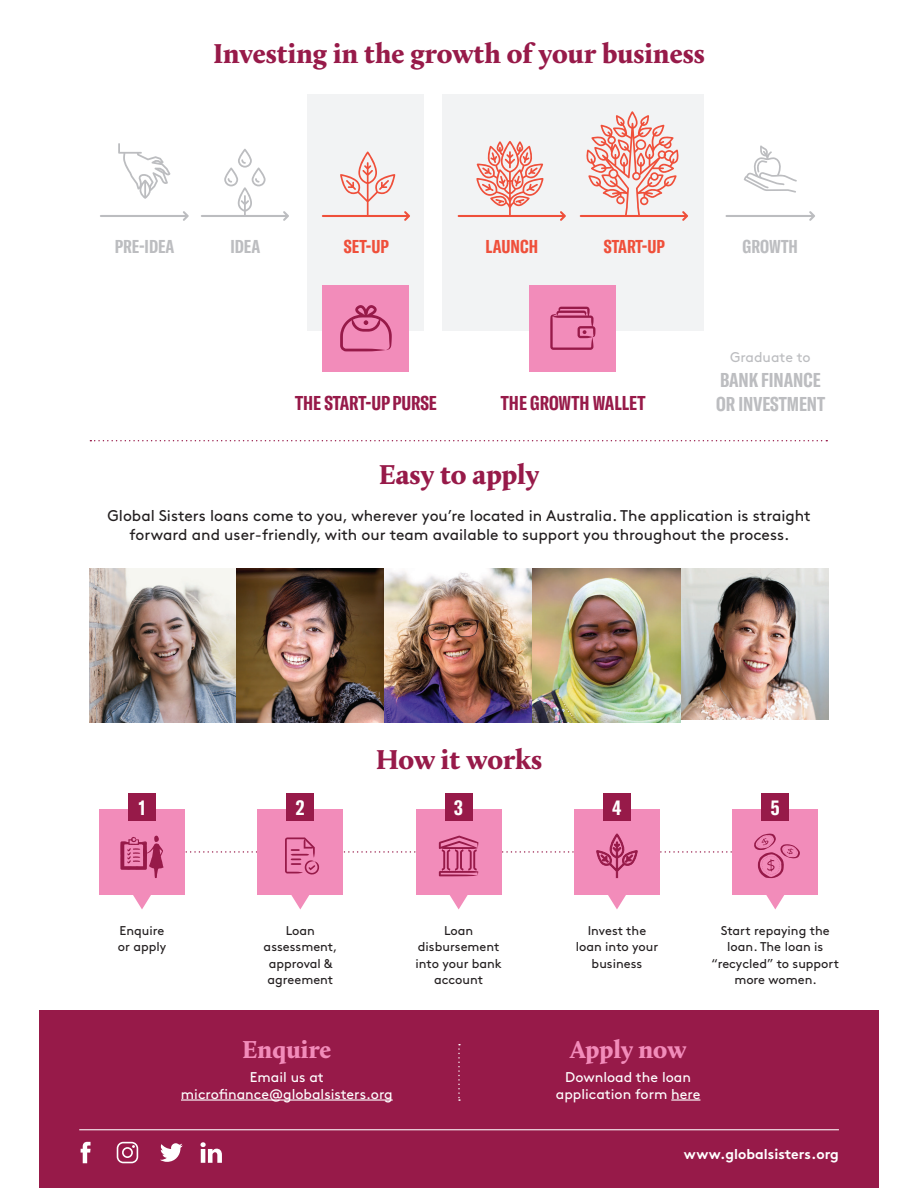
<style>
.page{position:relative;width:918px;height:1188px;background:#fff}
.page>*{position:absolute;margin:0;border:0;box-sizing:border-box;transform-origin:0 0}
.t1{font:900 28.2px "Calluna";color:#971a49}
.t2{font:900 25.35px "Calluna";color:#f28cba}
.t3{font:700 extra-condensed 20.4px "GT America";color:#fff}
.t4{font:700 extra-condensed 19.8px "GT America";color:#971a49}
.t5{font:700 extra-condensed 19.8px/23.7px "GT America";color:#bcbdc0}
.t6{font:700 extra-condensed 18.3px "GT America";color:#ef4f3a}
.t7{font:700 extra-condensed 18.3px "GT America";color:#bcbdc0}
.t8{font:15.45px/18.6px "Brown";color:#231f20;text-align:center}
.t9{font:14.1px/17px "Brown";color:#fff;text-align:center}
.t10{font:700 14.1px "Brown";color:#fff}
.t11{font:14.1px "Brown";color:#bcbdc0}
.t12{font:12.75px/16.6px "Brown";color:#231f20;text-align:center}
</style>
<div class="page">
<svg style="left:90px;top:440px;width:737px;height:1px"></svg>
<div style="left:39px;top:1010px;width:840px;height:178px;background:#971a49"></div>
<svg style="left:458px;top:1044px;width:2px;height:57px"></svg>
<hr style="left:181px;top:1099px;width:212px;height:2px;background:#fff">
<hr style="left:671px;top:1099px;width:29px;height:2px;background:#fff">
<svg style="left:200px;top:1142px;width:22px;height:21px"></svg>
<svg style="left:160px;top:1143px;width:23px;height:19px"></svg>
<svg style="left:81px;top:1142px;width:10px;height:21px"></svg>
<svg style="left:117px;top:1142px;width:21px;height:21px"></svg>
<hr style="left:79px;top:1129px;width:760px;height:1px;background:#fff">
<div style="left:442px;top:94px;width:262px;height:236px;background:#f2f3f4"></div>
<div style="left:530px;top:285px;width:86px;height:87px;background:#f28cba"></div>
<svg style="left:550px;top:307px;width:45px;height:43px"></svg>
<svg style="left:580px;top:111px;width:108px;height:110px"></svg>
<svg style="left:458px;top:141px;width:108px;height:80px"></svg>
<div style="left:308px;top:94px;width:116px;height:236px;background:#f2f3f4"></div>
<div style="left:323px;top:285px;width:86px;height:87px;background:#f28cba"></div>
<svg style="left:340px;top:305px;width:52px;height:46px"></svg>
<svg style="left:322px;top:152px;width:88px;height:69px"></svg>
<svg style="left:726px;top:211px;width:89px;height:10px"></svg>
<svg style="left:744px;top:145px;width:53px;height:48px"></svg>
<div style="left:99px;top:809px;width:86px;height:86px;background:#f28cba"></div>
<svg style="left:133px;top:895px;width:18px;height:14px"></svg>
<div style="left:128px;top:794px;width:28px;height:27px;background:#971a49"></div>
<div style="left:416px;top:809px;width:86px;height:86px;background:#f28cba"></div>
<svg style="left:449px;top:895px;width:19px;height:14px"></svg>
<div style="left:445px;top:794px;width:27px;height:27px;background:#971a49"></div>
<div style="left:257px;top:809px;width:86px;height:86px;background:#f28cba"></div>
<svg style="left:291px;top:895px;width:18px;height:14px"></svg>
<div style="left:287px;top:794px;width:27px;height:27px;background:#971a49"></div>
<div style="left:732px;top:809px;width:86px;height:86px;background:#f28cba"></div>
<svg style="left:766px;top:895px;width:18px;height:14px"></svg>
<div style="left:762px;top:794px;width:27px;height:27px;background:#971a49"></div>
<div style="left:574px;top:809px;width:86px;height:86px;background:#f28cba"></div>
<svg style="left:608px;top:895px;width:18px;height:14px"></svg>
<svg style="left:120px;top:834px;width:680px;height:44px"></svg>
<div style="left:603px;top:794px;width:28px;height:27px;background:#971a49"></div>
<img style="left:90px;top:568px;width:590px;height:154px">
<img style="left:681px;top:568px;width:147px;height:152px">
<svg style="left:100px;top:211px;width:89px;height:10px"></svg>
<svg style="left:118px;top:143px;width:52px;height:56px"></svg>
<svg style="left:201px;top:149px;width:88px;height:72px"></svg>
<h1 class="t1" style="left:213px;top:36px;width:494px">Investing in the growth of your business</h1>
<h3 class="t7" style="left:115px;top:236px;width:61px">PRE-IDEA</h3>
<h3 class="t7" style="left:230px;top:236px;width:31px">IDEA</h3>
<h3 class="t6" style="left:344px;top:236px;width:47px">SET-UP</h3>
<h3 class="t6" style="left:486px;top:236px;width:54px">LAUNCH</h3>
<h3 class="t6" style="left:604px;top:236px;width:63px">START-UP</h3>
<h3 class="t4" style="left:295px;top:392px;width:143px">THE START-UP PURSE</h3>
<h3 class="t4" style="left:501px;top:392px;width:146px">THE GROWTH WALLET</h3>
<h3 class="t7" style="left:743px;top:236px;width:57px">GROWTH</h3>
<p class="t11" style="left:730px;top:351px;width:82px">Graduate to</p>
<h3 class="t5" style="left:716px;top:368px;width:110px">BANK FINANCE<br>OR INVESTMENT</h3>
<h1 class="t1" style="left:379px;top:458px;width:162px">Easy to apply</h1>
<p class="t8" style="left:108px;top:508px;width:705px">Global Sisters loans come to you, wherever you’re located in Australia. The application is straight forward and user-friendly, with our team available to support you throughout the process.</p>
<h1 class="t1" style="left:376px;top:743px;width:168px">How it works</h1>
<h3 class="t3" style="left:139px;top:796px;width:8px">1</h3>
<h3 class="t3" style="left:454px;top:796px;width:10px">3</h3>
<h3 class="t3" style="left:296px;top:796px;width:10px">2</h3>
<h3 class="t3" style="left:613px;top:796px;width:10px">4</h3>
<h3 class="t3" style="left:771px;top:796px;width:10px">5</h3>
<p class="t12" style="left:118px;top:923px;width:50px;text-align:left">Enquire or apply</p>
<p class="t12" style="left:264px;top:923px;width:75px">Loan assessment, approval &amp; agreement</p>
<h2 class="t2" style="left:242px;top:1034px;width:91px">Enquire</h2>
<p class="t9" style="left:181px;top:1070px;width:213px">Email us at microfinance@globalsisters.org</p>
<p class="t12" style="left:416px;top:923px;width:88px">Loan disbursement into your bank account</p>
<p class="t12" style="left:576px;top:923px;width:84px">Invest the loan into your business</p>
<p class="t12" style="left:712px;top:923px;width:129px">Start repaying the loan. The loan is “recycled” to support more women.</p>
<h2 class="t2" style="left:570px;top:1034px;width:118px">Apply now</h2>
<p class="t9" style="left:556px;top:1070px;width:146px">Download the loan application form here</p>
<p class="t10" style="left:684px;top:1149px;width:157px">www.globalsisters.org</p>
</div>
